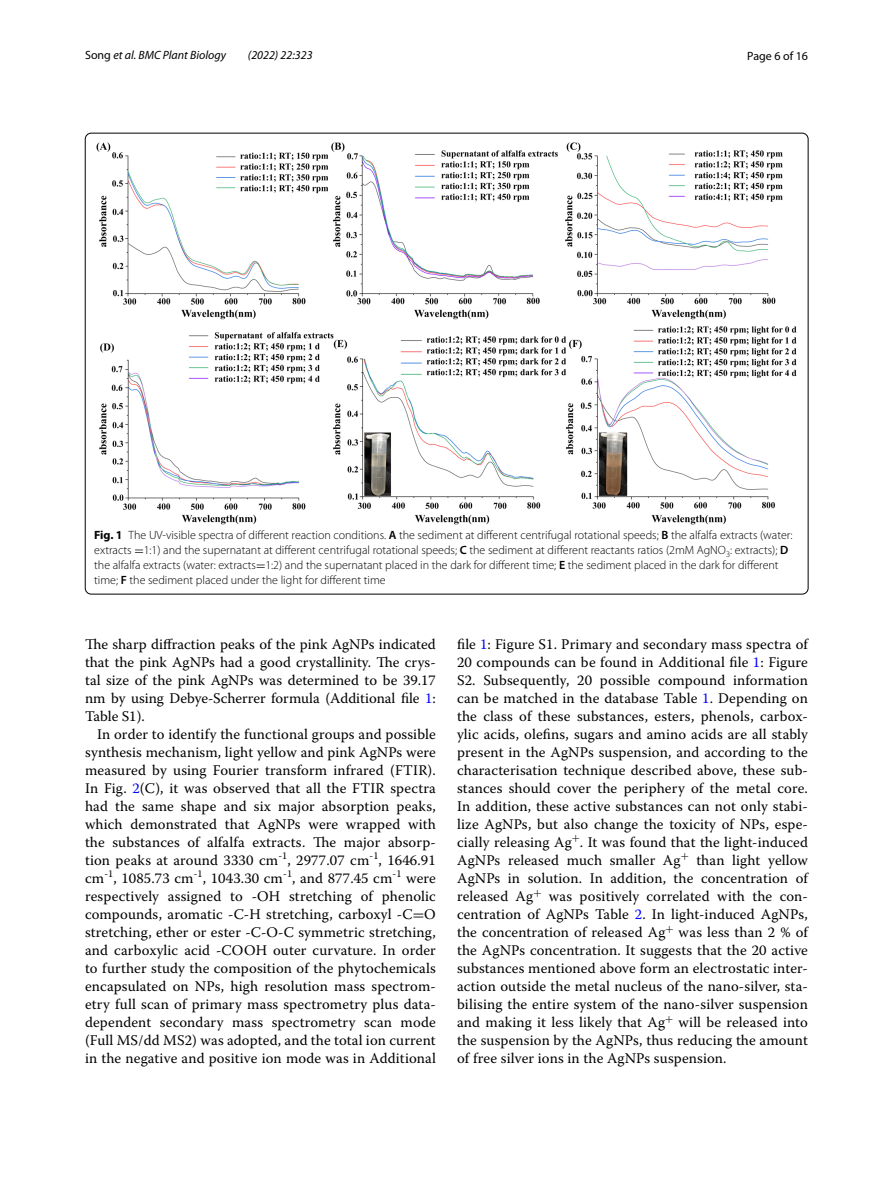
<style>
.page{position:relative;width:893px;height:1187px;background:#fff}
.page>*{position:absolute;margin:0;border:0;box-sizing:border-box;transform-origin:0 0}
.t1{font:14.7px/18px "Warnock Pro";letter-spacing:.01em;color:#000;text-align:justify}
.t2{font:300 12px/15px "Myriad Pro";color:#000}
.t3{font:italic 12px "Myriad Pro";color:#000}
.t4{font:12px "Myriad Pro";color:#000}
.s1{font-style:normal}
.s2{font-weight:700}
.s3{font-weight:600}
.s4{font-family:"MTSY";font-weight:400}
.s5{color:#00f}
.s6{font-family:"MTSY"}
</style>
<div class="page">
<img style="left:96px;top:142px;width:701px;height:382px">
<p class="t3" style="left:85px;top:48px;width:143px"><span class="s1">Song</span> et al. BMC Plant Biology</p>
<p class="t3" style="left:248px;top:48px;width:66px">(2022) 22:323</p>
<p class="t4" style="left:747px;top:48px;width:62px">Page 6 of 16</p>
<p class="t2" style="left:94px;top:528px;width:700px"><span class="s2">Fig. 1</span> The UV-visible spectra of different reaction conditions. <span class="s3">A</span> the sediment at different centrifugal rotational speeds; <span class="s3">B</span> the alfalfa extracts (water: extracts <span class="s4">=</span>1:1) and the supernatant at different centrifugal rotational speeds; <span class="s3">C</span> the sediment at different reactants ratios (2mM AgNO<sub>3</sub>: extracts); <span class="s3">D </span>the alfalfa extracts (water: extracts<span class="s4">=</span>1:2) and the supernatant placed in the dark for different time; <span class="s3">E</span> the sediment placed in the dark for different time; <span class="s3">F</span> the sediment placed under the light for different time</p>
<p class="t1" style="left:85px;top:635px;width:352px">The sharp diffraction peaks of the pink AgNPs indicated that the pink AgNPs had a good crystallinity. The crys&shy;tal size of the pink AgNPs was determined to be 39.17 nm by using Debye-Scherrer formula (Additional file <span class="s5">1</span>:<br>Table S1).</p>
<p class="t1" style="left:85px;top:725px;width:352px;text-indent:12px">In order to identify the functional groups and possible synthesis mechanism, light yellow and pink AgNPs were measured by using Fourier transform infrared (FTIR).<br>In Fig. <span class="s5">2</span>(C), it was observed that all the FTIR spectra had the same shape and six major absorption peaks, which demonstrated that AgNPs were wrapped with the substances of alfalfa extracts. The major absorp&shy;tion peaks at around 3330 cm<sup>-1</sup>, 2977.07 cm<sup>-1</sup>, 1646.91 cm<sup>-1</sup>, 1085.73 cm<sup>-1</sup>, 1043.30 cm<sup>-1</sup>, and 877.45 cm<sup>-1</sup> were respectively assigned to -OH stretching of phenolic compounds, aromatic -C-H stretching, carboxyl -C<span class="s6">=</span>O stretching, ether or ester -C-O-C symmetric stretching, and carboxylic acid -COOH outer curvature. In order to further study the composition of the phytochemicals encapsulated on NPs, high resolution mass spectrom&shy;etry full scan of primary mass spectrometry plus data&shy;dependent secondary mass spectrometry scan mode (Full MS/dd MS2) was adopted, and the total ion current in the negative and positive ion mode was in Additional</p>
<p class="t1" style="left:457px;top:635px;width:352px">file <span class="s5">1</span>: Figure S1. Primary and secondary mass spectra of 20 compounds can be found in Additional file <span class="s5">1</span>: Figure S2. Subsequently, 20 possible compound information can be matched in the database Table <span class="s5">1</span>. Depending on the class of these substances, esters, phenols, carbox&shy;ylic acids, olefins, sugars and amino acids are all stably present in the AgNPs suspension, and according to the characterisation technique described above, these sub&shy;stances should cover the periphery of the metal core.<br>In addition, these active substances can not only stabi&shy;lize AgNPs, but also change the toxicity of NPs, espe&shy;cially releasing Ag<sup>+</sup>. It was found that the light-induced AgNPs released much smaller Ag<sup>+</sup> than light yellow AgNPs in solution. In addition, the concentration of released Ag<sup>+</sup> was positively correlated with the con&shy;centration of AgNPs Table <span class="s5">2</span>. In light-induced AgNPs, the concentration of released Ag<sup>+</sup> was less than 2 % of the AgNPs concentration. It suggests that the 20 active substances mentioned above form an electrostatic inter&shy;action outside the metal nucleus of the nano-silver, sta&shy;bilising the entire system of the nano-silver suspension and making it less likely that Ag<sup>+</sup> will be released into the suspension by the AgNPs, thus reducing the amount of free silver ions in the AgNPs suspension.</p>
</div>
